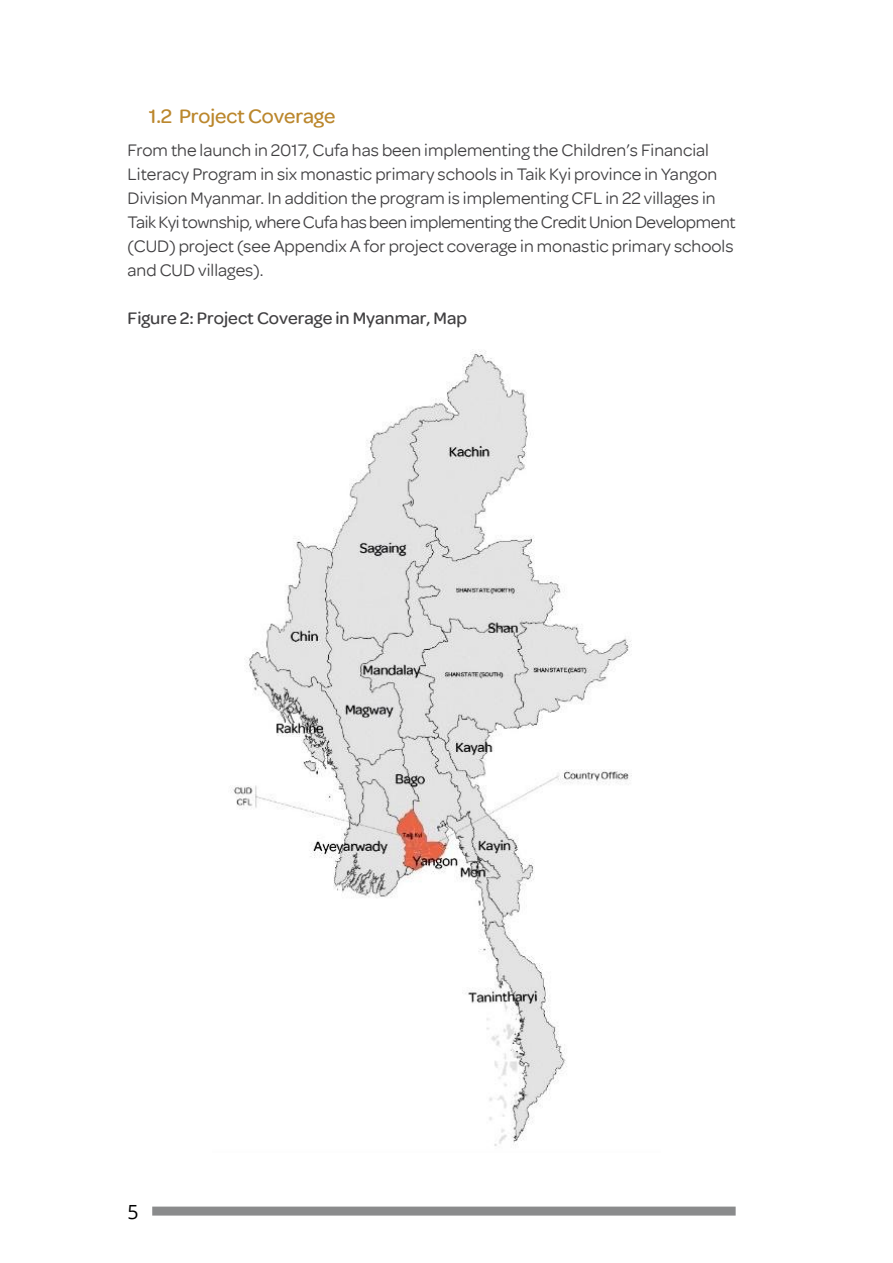
<style>
.page{position:relative;width:893px;height:1263px;background:#fff}
.page>*{position:absolute;margin:0;border:0;box-sizing:border-box;transform-origin:0 0}
.t1{font:500 21px "Omnes";letter-spacing:-.005em;color:#bb872d}
.t2{font:19.5px "Open Sans";color:#000}
.t3{font:18px/24px "Omnes";color:#414042}
.t4{font:500 18px "Omnes";color:#414042}
</style>
<div class="page">
<div style="left:152px;top:1206px;width:584px;height:9px;background:#8a8b8c"></div>
<img style="left:233px;top:351px;width:399px;height:795px">
<p class="t1" style="left:149px;top:104px;width:188px">1.2 Project Coverage</p>
<p class="t3" style="left:128px;top:138px;width:609px">From the launch in 2017, Cufa has been implementing the Children’s Financial Literacy Program in six monastic primary schools in Taik Kyi province in Yangon Division Myanmar. In addition the program is implementing CFL in 22 villages in Taik Kyi township, where Cufa has been implementing the Credit Union Development (CUD) project (see Appendix A for project coverage in monastic primary schools and CUD villages).</p>
<p class="t4" style="left:128px;top:308px;width:341px">Figure 2: Project Coverage in Myanmar, Map</p>
<p class="t2" style="left:128px;top:1198px;width:13px">5</p>
</div>
